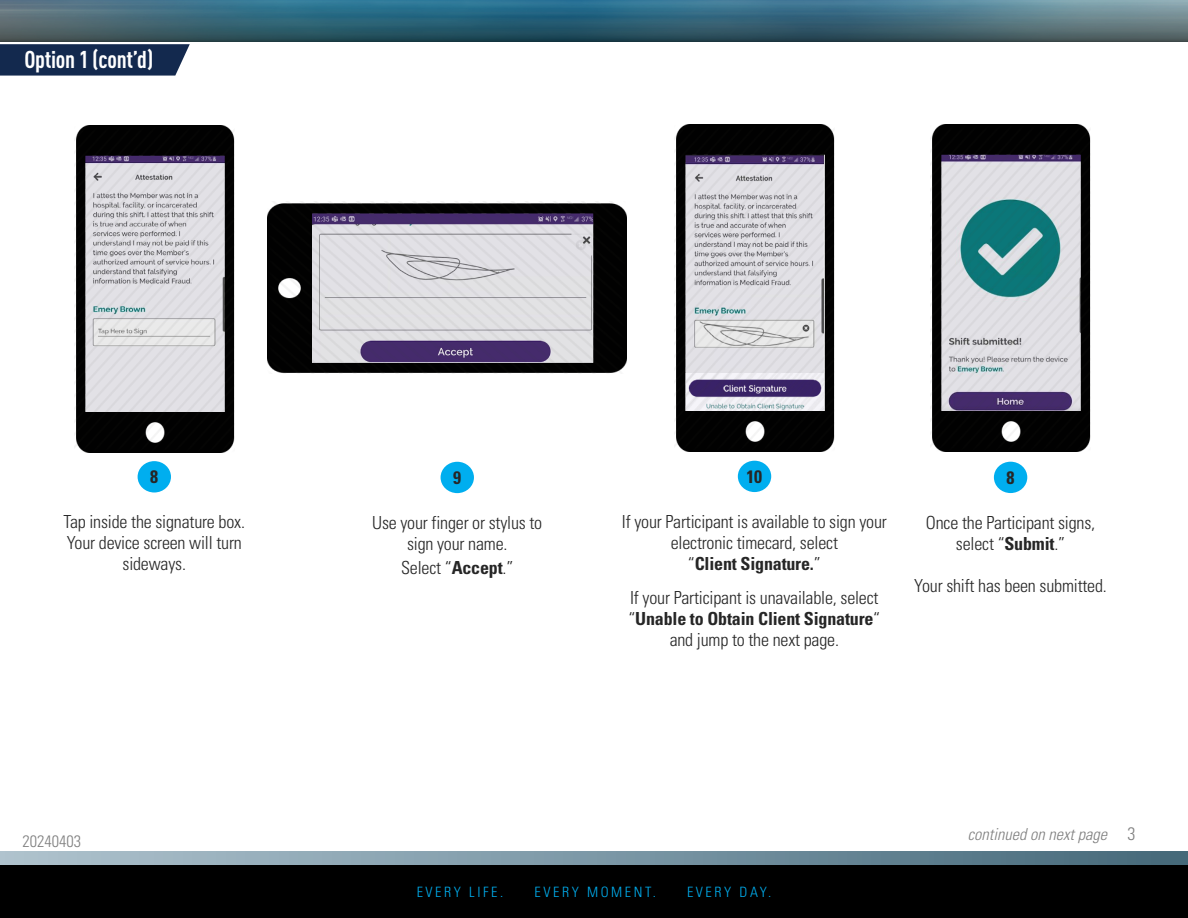
<style>
.page{position:relative;width:1188px;height:918px;background:#fff}
.page>*{position:absolute;margin:0;border:0;box-sizing:border-box;transform-origin:0 0}
.t1{font:700 24px "DIN Cond";letter-spacing:-.01em;color:#fff}
.t2{font:300 condensed 18px/21px "Univers";letter-spacing:-.01em;color:#262626;text-align:center}
.t3{font:700 condensed 18px "Univers";letter-spacing:-.01em;color:#262626}
.t4{font:300 condensed 18px "Univers";color:#808080}
.t5{font:italic 300 condensed 16.5px "Univers";color:#808080}
.t6{font:300 condensed 16.5px "Univers";color:#808080}
.t7{font:300 condensed 14.25px "Univers";letter-spacing:.18em;color:#00aeef}
.s1{font-weight:700}
.s2{font-weight:300}
</style>
<div class="page">
<svg style="left:0;top:0;width:1188px;height:42px;background:#3c6778"></svg>
<svg style="left:0;top:44px;width:190px;height:32px;background:#203558"></svg>
<div style="left:0;top:864px;width:1188px;height:54px;background:#000"></div>
<svg style="left:0;top:851px;width:1188px;height:13px;background:#7b96a5"></svg>
<div style="left:441px;top:462px;width:33px;height:31px;background:#00aeef;border-radius:50%"></div>
<img style="left:268px;top:202px;width:359px;height:172px">
<div style="left:138px;top:461px;width:33px;height:32px;background:#00aeef;border-radius:50%"></div>
<img style="left:75px;top:126px;width:160px;height:327px">
<div style="left:738px;top:461px;width:33px;height:31px;background:#00aeef;border-radius:50%"></div>
<div style="left:994px;top:462px;width:33px;height:31px;background:#00aeef;border-radius:50%"></div>
<img style="left:930px;top:125px;width:161px;height:326px">
<img style="left:674px;top:125px;width:161px;height:326px">
<p class="t1" style="left:24px;top:45px;width:130px">Option 1 (cont’d)</p>
<p class="t3" style="left:150px;top:466px;width:9px">8</p>
<p class="t2" style="left:64px;top:511px;width:183px">Tap inside the signature box.<br>Your device screen will turn sideways.</p>
<p class="t3" style="left:453px;top:466px;width:9px">9</p>
<p class="t2" style="left:372px;top:512px;width:172px">Use your finger or stylus to sign your name.</p>
<p class="t2" style="left:401px;top:557px;width:114px">Select “<span class="s1">Accept</span>.”</p>
<p class="t3" style="left:746px;top:465px;width:17px">10</p>
<p class="t2" style="left:622px;top:511px;width:266px">If your Participant is available to sign your electronic timecard, select</p>
<p class="t3" style="left:688px;top:552px;width:134px"><span class="s2">“</span>Client Signature.<span class="s2">”</span></p>
<p class="t2" style="left:630px;top:587px;width:250px">If your Participant is unavailable, select</p>
<p class="t3" style="left:628px;top:608px;width:253px"><span class="s2">“</span>Unable to Obtain Client Signature<span class="s2">“</span></p>
<p class="t2" style="left:670px;top:629px;width:171px">and jump to the next page.</p>
<p class="t3" style="left:1007px;top:466px;width:9px">8</p>
<p class="t2" style="left:926px;top:512px;width:171px">Once the Participant signs, select “<span class="s1">Submit</span>.”</p>
<p class="t2" style="left:914px;top:575px;width:194px">Your shift has been submitted.</p>
<p class="t6" style="left:22px;top:831px;width:60px">20240403</p>
<p class="t5" style="left:968px;top:825px;width:141px">continued on next page</p>
<p class="t7" style="left:417px;top:884px;width:88px">EVERY LIFE.</p>
<p class="t7" style="left:535px;top:884px;width:123px">EVERY MOMENT.</p>
<p class="t7" style="left:687px;top:884px;width:86px">EVERY DAY.</p>
<p class="t4" style="left:1128px;top:823px;width:9px">3</p>
</div>
